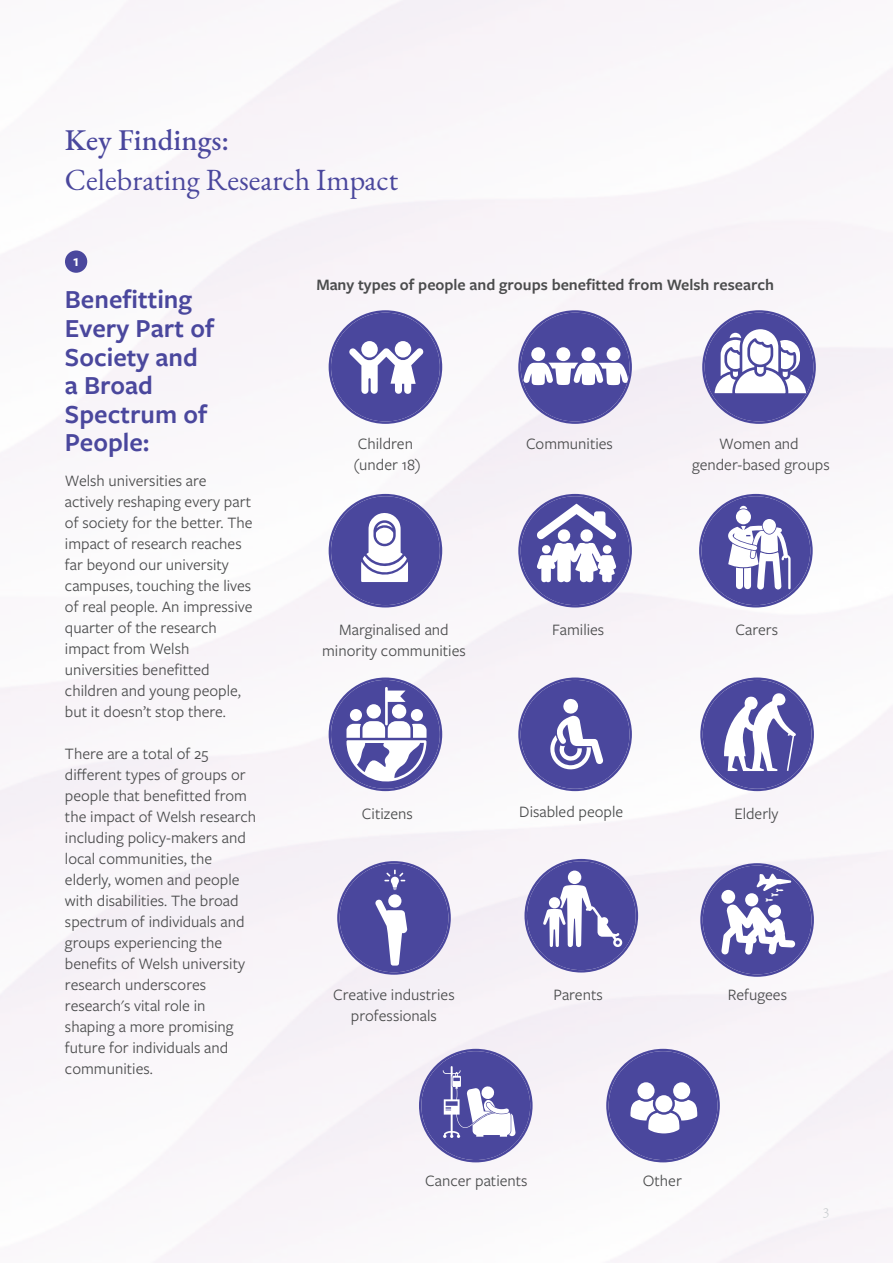
<style>
.page{position:relative;width:893px;height:1263px;background:#fff}
.page>*{position:absolute;margin:0;border:0;box-sizing:border-box;transform-origin:0 0}
.t1{font:30px "EB Garamond";color:#4a479d}
.t2{font:500 30px "EB Garamond";color:#4a479d}
.t3{font:600 27px/28.5px "Freight Sans Pro";color:#4a479d}
.t4{font:16.5px/21px "Freight Sans Pro";color:#4b4c4d}
.t5{font:600 16.5px "Freight Sans Pro";color:#4b4c4d}
.t6{font:600 16.2px "Freight Sans Pro";color:#fff}
.t7{font:12px "Galaxie Copernicus";color:#c7cbce}
</style>
<div class="page">
<svg style="left:329px;top:310px;width:113px;height:114px"></svg>
<svg style="left:702px;top:310px;width:114px;height:114px"></svg>
<svg style="left:518px;top:310px;width:114px;height:114px"></svg>
<svg style="left:329px;top:677px;width:113px;height:114px"></svg>
<svg style="left:700px;top:677px;width:114px;height:114px"></svg>
<svg style="left:518px;top:677px;width:114px;height:114px"></svg>
<svg style="left:337px;top:861px;width:114px;height:114px"></svg>
<svg style="left:700px;top:863px;width:114px;height:114px"></svg>
<svg style="left:524px;top:859px;width:114px;height:113px"></svg>
<svg style="left:699px;top:494px;width:114px;height:113px"></svg>
<svg style="left:419px;top:1049px;width:114px;height:113px"></svg>
<svg style="left:329px;top:494px;width:113px;height:113px"></svg>
<svg style="left:606px;top:1049px;width:114px;height:113px"></svg>
<svg style="left:518px;top:494px;width:114px;height:113px"></svg>
<div style="left:65px;top:250px;width:22px;height:23px;background:#4a479d;border-radius:50%"></div>
<p class="t2" style="left:65px;top:119px;width:166px">Key Findings:</p>
<p class="t1" style="left:65px;top:160px;width:335px">Celebrating Research Impact</p>
<p class="t6" style="left:73px;top:255px;width:7px">1</p>
<p class="t3" style="left:65px;top:288px;width:151px">Benefitting<br>Every Part of<br>Society and</p>
<p class="t3" style="left:65px;top:374px;width:144px">a Broad<br>Spectrum of<br>People:</p>
<p class="t4" style="left:65px;top:471px;width:189px">Welsh universities are actively reshaping every part of society for the better. The impact of research reaches far beyond our university campuses, touching the lives of real people. An impressive quarter of the research impact from Welsh universities benefitted children and young people, but it doesn’t stop there.</p>
<p class="t4" style="left:65px;top:744px;width:193px">There are a total of 25 different types of groups or people that benefitted from the impact of Welsh research including policy-makers and local communities, the elderly, women and people with disabilities. The broad spectrum of individuals and groups experiencing the benefits of Welsh university research underscores research's vital role in shaping a more promising future for individuals and communities.</p>
<p class="t5" style="left:316px;top:278px;width:459px">Many types of people and groups benefitted from Welsh research</p>
<p class="t4" style="left:358px;top:435px;width:57px">Children</p>
<p class="t4" style="left:354px;top:456px;width:69px">(under 18)</p>
<p class="t4" style="left:526px;top:435px;width:88px">Communities</p>
<p class="t4" style="left:719px;top:435px;width:81px">Women and</p>
<p class="t4" style="left:692px;top:456px;width:139px">gender-based groups</p>
<p class="t4" style="left:322px;top:621px;width:145px;text-align:center">Marginalised and minority communities</p>
<p class="t4" style="left:552px;top:621px;width:54px">Families</p>
<p class="t4" style="left:735px;top:621px;width:44px">Carers</p>
<p class="t4" style="left:362px;top:804px;width:52px">Citizens</p>
<p class="t4" style="left:519px;top:803px;width:105px">Disabled people</p>
<p class="t4" style="left:734px;top:804px;width:46px">Elderly</p>
<p class="t4" style="left:333px;top:986px;width:123px;text-align:center">Creative industries professionals</p>
<p class="t4" style="left:553px;top:986px;width:51px">Parents</p>
<p class="t4" style="left:728px;top:986px;width:61px">Refugees</p>
<p class="t4" style="left:425px;top:1172px;width:104px">Cancer patients</p>
<p class="t4" style="left:643px;top:1172px;width:41px">Other</p>
<p class="t7" style="left:823px;top:1203px;width:8px">3</p>
</div>
